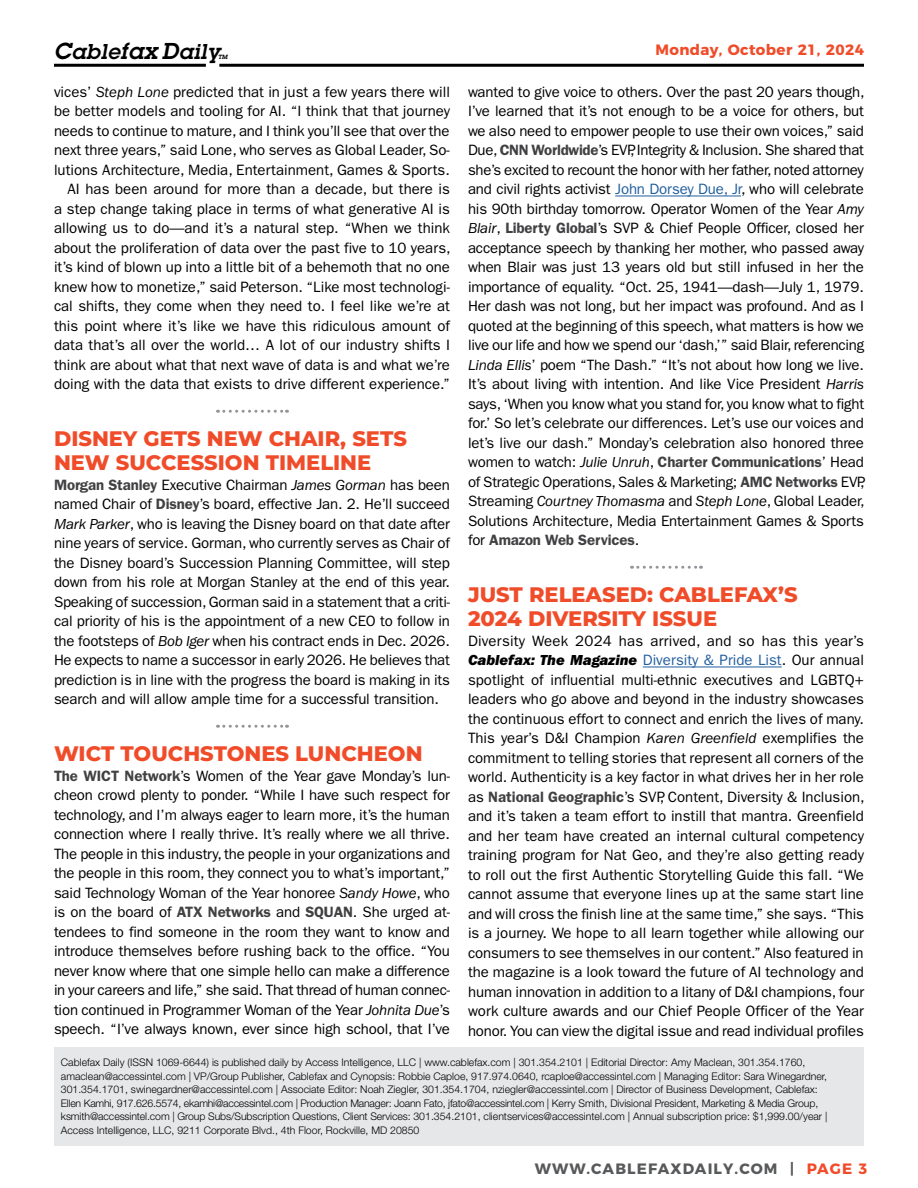
<style>
.page{position:relative;width:918px;height:1188px;background:#fff}
.page>*{position:absolute;margin:0;border:0;box-sizing:border-box;transform-origin:0 0}
.t1{font:800 21px/24px "Montserrat";color:#f04c2a}
.t2{font:italic 600 21px "Lubalin Graph Std";letter-spacing:.03em;color:#000}
.t3{font:15px/19.5px "ITC Franklin Gothic Std";letter-spacing:-.01em;color:#000;text-align:justify}
.t4{font:15px "ITC Franklin Gothic Std Hvy It";color:#000}
.t5{font:15px "ITC Franklin Gothic Std";letter-spacing:.01em;color:#000}
.t6{font:700 15px "Montserrat";letter-spacing:.075em;color:#58595b}
.t7{font:700 15px "Montserrat";letter-spacing:.025em;color:#f04c2a}
.t8{font:300 10.5px/13.5px "Helvetica Neue LT Std";color:#000}
.t9{font:italic 600 6px "Lubalin Graph Std";color:#000}
.s1{font-size:22.5px}
.s2{font-style:italic}
.s3{font-weight:600;color:#414042}
.s4{color:#215e9e}
.s5{font-family:"ITC Franklin Gothic Std";color:#215e9e}
.s6{font-family:"ITC Franklin Gothic Std"}
.s7{color:#f04c2a}
</style>
<div class="page">
<div style="left:54px;top:1047px;width:810px;height:98px;background:#e6e7e8"></div>
<hr style="left:219px;top:64px;width:645px;height:3px;background:#000">
<hr style="left:54px;top:64px;width:152px;height:3px;background:#000">
<svg style="left:218px;top:410px;width:69px;height:3px"></svg>
<svg style="left:218px;top:725px;width:69px;height:3px"></svg>
<hr style="left:615px;top:196px;width:126px;height:1px;background:#215e9e">
<svg style="left:632px;top:566px;width:69px;height:3px"></svg>
<hr style="left:643px;top:667px;width:139px;height:1px;background:#215e9e">
<h1 class="t2" style="left:54px;top:38px;width:167px"><span class="s1">C</span>able<span class="s1">fax D</span>aily</h1>
<p class="t9" style="left:218px;top:53px;width:11px">TM</p>
<p class="t7" style="left:655px;top:38px;width:210px">Monday, October 21, 2024</p>
<p class="t3" style="left:54px;top:82px;width:398px;text-align:right">vices’ <span class="s2">Steph Lone</span> predicted that in just a few years there will be better models and tooling for AI. “I think that that journey needs to continue to mature, and I think you’ll see that over the next three years,” said Lone, who serves as Global Leader, So&shy;lutions Architecture, Media, Entertainment, Games &amp; Sports.<br>AI has been around for more than a decade, but there is<br>a step change taking place in terms of what generative AI is allowing us to do—and it’s a natural step. “When we think about the proliferation of data over the past five to 10 years, it’s kind of blown up into a little bit of a behemoth that no one knew how to monetize,” said Peterson. “Like most technologi&shy;cal shifts, they come when they need to. I feel like we’re at this point where it’s like we have this ridiculous amount of data that’s all over the world… A lot of our industry shifts I think are about what that next wave of data is and what we’re doing with the data that exists to drive different experience.”</p>
<h1 class="t1" style="left:54px;top:426px;width:354px">DISNEY GETS NEW CHAIR, SETS<br>NEW SUCCESSION TIMELINE</h1>
<p class="t3" style="left:54px;top:475px;width:398px"><span class="s3">Morgan Stanley</span> Executive Chairman <span class="s2">James Gorman</span> has been named Chair of <span class="s3">Disney</span>’s board, effective Jan. 2. He’ll succeed <span class="s2">Mark Parker</span>, who is leaving the Disney board on that date after nine years of service. Gorman, who currently serves as Chair of the Disney board’s Succession Planning Committee, will step down from his role at Morgan Stanley at the end of this year.<br>Speaking of succession, Gorman said in a statement that a criti&shy;cal priority of his is the appointment of a new CEO to follow in the footsteps of <span class="s2">Bob Iger</span> when his contract ends in Dec. 2026.<br>He expects to name a successor in early 2026. He believes that prediction is in line with the progress the board is making in its search and will allow ample time for a successful transition.</p>
<h1 class="t1" style="left:54px;top:741px;width:370px">WICT TOUCHSTONES LUNCHEON</h1>
<p class="t3" style="left:54px;top:766px;width:398px"><span class="s3">The WICT Network</span>’s Women of the Year gave Monday’s lun&shy;cheon crowd plenty to ponder. “While I have such respect for technology, and I’m always eager to learn more, it’s the human connection where I really thrive. It’s really where we all thrive.<br>The people in this industry, the people in your organizations and the people in this room, they connect you to what’s important,” said Technology Woman of the Year honoree <span class="s2">Sandy Howe</span>, who is on the board of <span class="s3">ATX Networks</span> and <span class="s3">SQUAN</span>. She urged at&shy;tendees to find someone in the room they want to know and introduce themselves before rushing back to the office. “You never know where that one simple hello can make a difference in your careers and life,” she said. That thread of human connec&shy;tion continued in Programmer Woman of the Year <span class="s2">Johnita Due</span>’s speech. “I’ve always known, ever since high school, that I’ve</p>
<p class="t3" style="left:468px;top:82px;width:399px;text-align:left">wanted to give voice to others. Over the past 20 years though, I’ve learned that it’s not enough to be a voice for others, but we also need to empower people to use their own voices,” said Due, <span class="s3">CNN Worldwide</span>’s EVP, Integrity &amp; Inclusion. She shared that she’s excited to recount the honor with her father, noted attorney and civil rights activist <span class="s4">John Dorsey Due, Jr</span>, who will celebrate his 90th birthday tomorrow. Operator Women of the Year <span class="s2">Amy Blair</span>, <span class="s3">Liberty Global</span>’s SVP &amp; Chief People Officer, closed her acceptance speech by thanking her mother, who passed away when Blair was just 13 years old but still infused in her the importance of equality. “Oct. 25, 1941—dash—July 1, 1979.<br>Her dash was not long, but her impact was profound. And as I quoted at the beginning of this speech, what matters is how we live our life and how we spend our ‘dash,’” said Blair, referencing <span class="s2">Linda Ellis</span>’ poem “The Dash.” “It’s not about how long we live.<br>It’s about living with intention. And like Vice President <span class="s2">Harris </span>says, ‘When you know what you stand for, you know what to fight for.’ So let’s celebrate our differences. Let’s use our voices and let’s live our dash.” Monday’s celebration also honored three women to watch: <span class="s2">Julie Unruh</span>, <span class="s3">Charter Communications</span>’ Head of Strategic Operations, Sales &amp; Marketing; <span class="s3">AMC Networks</span> EVP, Streaming <span class="s2">Courtney Thomasma</span> and <span class="s2">Steph Lone</span>, Global Leader, Solutions Architecture, Media Entertainment Games &amp; Sports for <span class="s3">Amazon Web Services</span>.</p>
<h1 class="t1" style="left:468px;top:582px;width:331px">JUST RELEASED: CABLEFAX’S<br>2024 DIVERSITY ISSUE</h1>
<p class="t5" style="left:468px;top:632px;width:397px">Diversity Week 2024 has arrived, and so has this year’s</p>
<p class="t4" style="left:468px;top:652px;width:397px">Cablefax: The Magazine <span class="s5">Diversity &amp; Pride List</span><span class="s6">. Our annual</span></p>
<p class="t3" style="left:468px;top:670px;width:398px">spotlight of influential multi-ethnic executives and LGBTQ+ leaders who go above and beyond in the industry showcases the continuous effort to connect and enrich the lives of many.<br>This year’s D&amp;I Champion <span class="s2">Karen Greenfield</span> exemplifies the commitment to telling stories that represent all corners of the world. Authenticity is a key factor in what drives her in her role as <span class="s3">National Geographic</span>’s SVP, Content, Diversity &amp; Inclusion, and it’s taken a team effort to instill that mantra. Greenfield and her team have created an internal cultural competency training program for Nat Geo, and they’re also getting ready to roll out the first Authentic Storytelling Guide this fall. “We cannot assume that everyone lines up at the same start line and will cross the finish line at the same time,” she says. “This is a journey. We hope to all learn together while allowing our consumers to see themselves in our content.” Also featured in the magazine is a look toward the future of AI technology and human innovation in addition to a litany of D&amp;I champions, four work culture awards and our Chief People Officer of the Year honor. You can view the digital issue and read individual profiles</p>
<p class="t8" style="left:61px;top:1055px;width:768px">Cablefax Daily (ISSN 1069-6644) is published daily by Access Intelligence, LLC | www.cablefax.com | 301.354.2101 | Editorial Director: Amy Maclean, 301.354.1760, amaclean@accessintel.com | VP/Group Publisher, Cablefax and Cynopsis: Robbie Caploe, 917.974.0640, rcaploe@accessintel.com | Managing Editor: Sara Winegardner, 301.354.1701, swinegardner@accessintel.com | Associate Editor: Noah Ziegler, 301.354.1704, nziegler@accessintel.com | Director of Business Development, Cablefax:<br>Ellen Kamhi, 917.626.5574, ekamhi@accessintel.com | Production Manager: Joann Fato, jfato@accessintel.com | Kerry Smith, Divisional President, Marketing &amp; Media Group, ksmith@accessintel.com | Group Subs/Subscription Questions, Client Services: 301.354.2101, clientservices@accessintel.com | Annual subscription price: $1,999.00/year | Access Intelligence, LLC, 9211 Corporate Blvd., 4th Floor, Rockville, MD 20850</p>
<p class="t6" style="left:535px;top:1156px;width:334px">WWW.CABLEFAXDAILY.COM | <span class="s7">PAGE 3</span></p>
</div>
